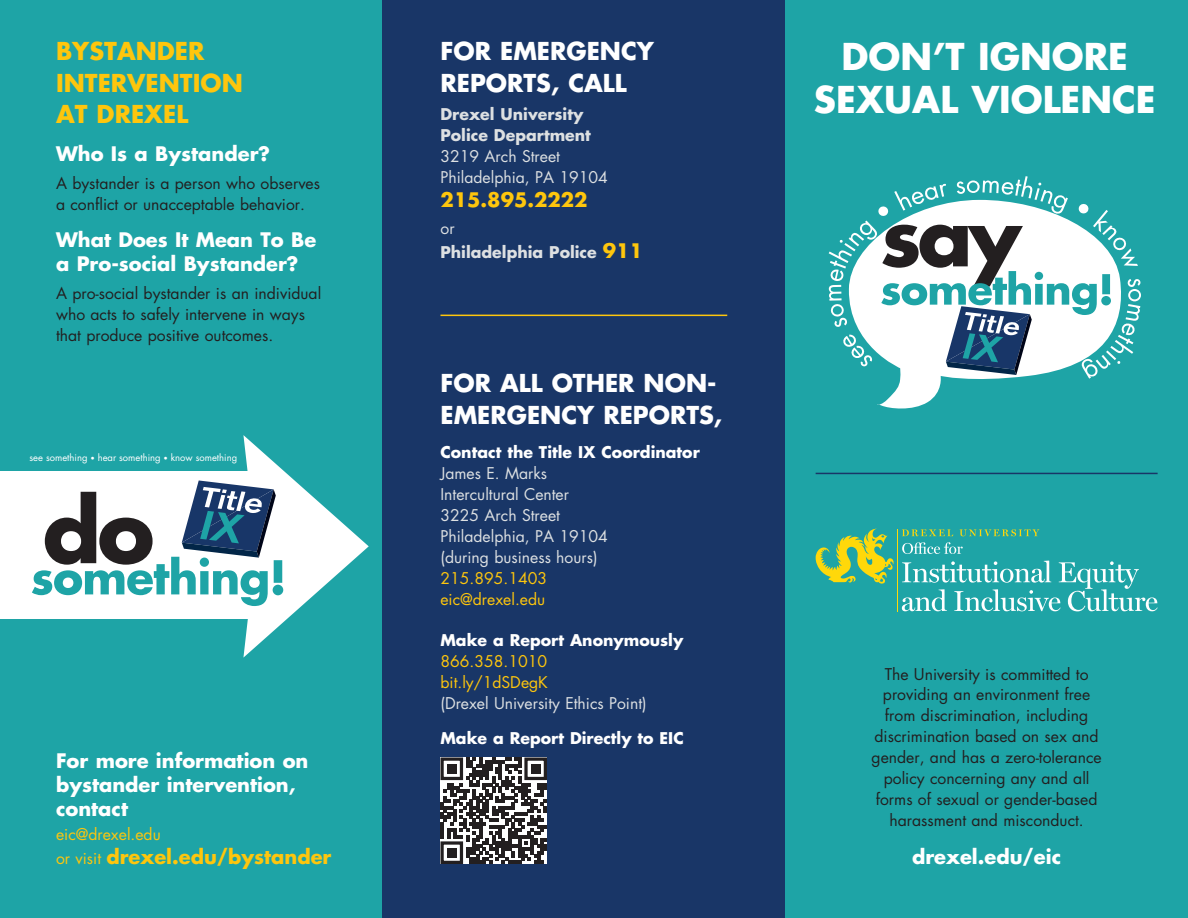
<style>
.page{position:relative;width:1188px;height:918px;background:#fff}
.page>*{position:absolute;margin:0;border:0;box-sizing:border-box;transform-origin:0 0}
.other{font:700 36px/43.2px "Futura Std";color:#fff;text-align:center}
.head{font:700 24px/31.5px "Futura Std";color:#fff}
.head-2{font:700 24px/31.5px "Futura Std";color:#fec60d}
.head-3{font:700 19.5px/24px "Futura Std";color:#fff}
.head-4{font:700 19.5px "Futura Std";color:#fec60d}
.head-5{font:15.75px/21px "Futura Std";color:#231f20}
.head-6{font:15.75px/21px "Futura Std";color:#dde0e2}
.head-7{font:700 15.75px/21px "Futura Std";color:#dde0e2}
.head-8{font:700 15.75px "Futura Std";color:#fff}
.head-9{font:15.75px "Futura Std";color:#fec60d}
.t1{font:9.45px "Futura Std";color:#fff}
.s1{font-size:7.5px}
.s2{font-weight:400;font-size:15.75px}
.s3{font-weight:400}
.s4{font-size:19.5px;color:#fec60d}
.s5{font-weight:700;color:#fff}
.s6{color:#fec60d}
</style>
<div class="page">
<div style="left:0;top:0;width:383px;height:918px;background:#1ea4a6"></div>
<div style="left:785px;top:0;width:403px;height:918px;background:#1ea4a6"></div>
<div style="left:383px;top:0;width:402px;height:918px;background:#193667"></div>
<svg style="left:877px;top:379px;width:64px;height:30px;fill:#fff"></svg>
<svg style="left:829px;top:176px;width:312px;height:203px"></svg>
<div style="left:0;top:471px;width:265px;height:148px;background:#fff"></div>
<svg style="left:32px;top:435px;width:337px;height:223px"></svg>
<svg style="left:440px;top:758px;width:107px;height:106px;background:#7a7878"></svg>
<svg style="left:902px;top:561px;width:256px;height:50px"></svg>
<svg style="left:902px;top:529px;width:51px;height:7px"></svg>
<svg style="left:960px;top:529px;width:79px;height:7px"></svg>
<svg style="left:902px;top:542px;width:61px;height:12px"></svg>
<hr style="left:897px;top:529px;width:1px;height:83px;background:#ffd80a">
<svg style="left:816px;top:529px;width:78px;height:55px"></svg>
<hr style="left:440px;top:315px;width:287px;height:1px;background:#fec60d">
<hr style="left:816px;top:473px;width:342px;height:1px;background:#193667">
<p class="head-2" style="left:56px;top:35px;width:188px">BYSTANDER<br>INTERVENTION<br>AT DREXEL</p>
<p class="head-3" style="left:56px;top:141px;width:216px">Who Is a Bystander?</p>
<p class="head-5" style="left:56px;top:172px;width:266px">A bystander is a person who observes a conflict or unacceptable behavior.</p>
<p class="head-3" style="left:56px;top:227px;width:262px">What Does It Mean To Be a Pro-social Bystander?</p>
<p class="head-5" style="left:56px;top:283px;width:267px">A pro-social bystander is an individual who acts to safely intervene in ways that produce positive outcomes.</p>
<p class="t1" style="left:30px;top:451px;width:209px">see something <span class="s1">•</span> hear something <span class="s1">•</span> know something</p>
<p class="head-3" style="left:56px;top:748px;width:254px">For more information on bystander intervention, contact</p>
<p class="head-9" style="left:56px;top:824px;width:106px">eic@drexel.edu</p>
<p class="head-4" style="left:56px;top:844px;width:277px"><span class="s2">or visit</span> drexel.edu/bystander</p>
<p class="head" style="left:440px;top:35px;width:215px">FOR EMERGENCY<br>REPORTS, CALL</p>
<p class="head-7" style="left:440px;top:103px;width:152px">Drexel University<br>Police Department</p>
<p class="head-6" style="left:440px;top:145px;width:169px">3219 Arch Street<br>Philadelphia, PA 19104</p>
<p class="head-4" style="left:440px;top:186px;width:149px">215.895.2222</p>
<p class="head-7" style="left:440px;top:216px;width:204px;line-height:24px"><span class="s3">or<br></span>Philadelphia Police <span class="s4">911</span></p>
<p class="head" style="left:440px;top:367px;width:283px">FOR ALL OTHER NON-<br>EMERGENCY REPORTS,</p>
<p class="head-8" style="left:440px;top:442px;width:261px">Contact the Title IX Coordinator</p>
<p class="head-6" style="left:440px;top:463px;width:169px">James E. Marks<br>Intercultural Center<br>3225 Arch Street<br>Philadelphia, PA 19104 (during business hours)</p>
<p class="head-9" style="left:440px;top:568px;width:108px">215.895.1403</p>
<p class="head-9" style="left:440px;top:589px;width:106px">eic@drexel.edu</p>
<p class="head-6" style="left:440px;top:630px;width:244px"><span class="s5">Make a Report Anonymously<br></span><span class="s6">866.358.1010<br>bit.ly/1dSDegK<br></span>(Drexel University Ethics Point)</p>
<p class="head-8" style="left:440px;top:728px;width:245px">Make a Report Directly to EIC</p>
<p class="other" style="left:814px;top:35px;width:343px">DON’T IGNORE<br>SEXUAL VIOLENCE</p>
<p class="head-5" style="left:872px;top:663px;width:232px;text-align:center">The University is committed to providing an environment free from discrimination, including discrimination based on sex and gender, and has a zero-tolerance policy concerning any and all forms of sexual or gender-based harassment and misconduct.</p>
<p class="head-3" style="left:912px;top:844px;width:150px">drexel.edu/eic</p>
</div>
